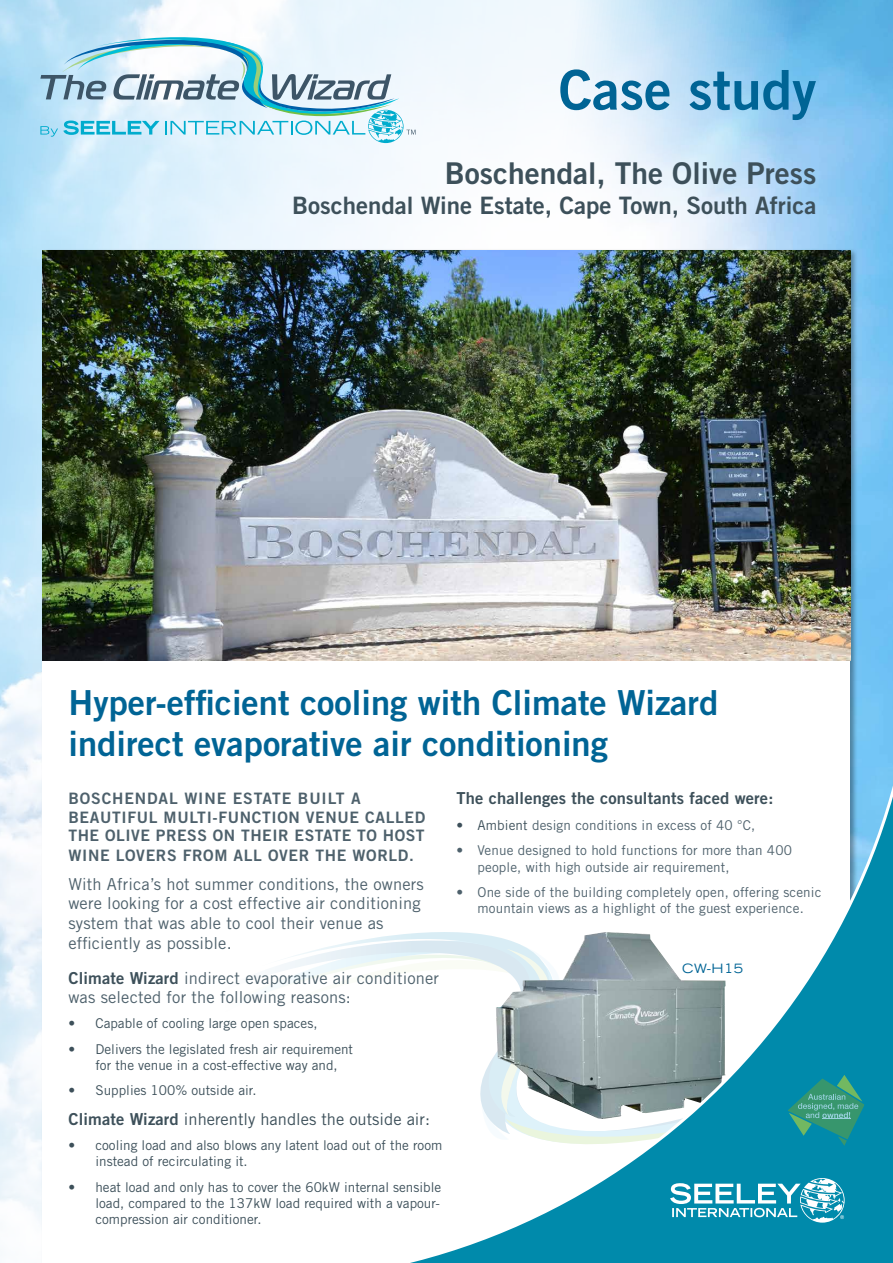
<style>
.page{position:relative;width:893px;height:1263px;background:#fff}
.page>*{position:absolute;margin:0;border:0;box-sizing:border-box;transform-origin:0 0}
.t1{font:54.9px "Trade Gothic LT Std Bd 2";color:#006495}
.t2{font:34.5px/41.4px "Trade Gothic LT Std Bd 2";color:#006495}
.t3{font:30px "Trade Gothic LT Std Bd 2";color:#3d505a}
.t4{font:24px "Trade Gothic LT Std Bd 2";color:#3d505a}
.t5{font:16.5px/19.8px "Trade Gothic LT Std";letter-spacing:.01em;color:#4e616c}
.t6{font:16.5px "Trade Gothic LT Std";color:#3d505a}
.t7{font:16.5px "Trade Gothic LT Std Bd 2";letter-spacing:.01em;color:#3d505a}
.t8{font:15.75px/19.2px "Trade Gothic LT Std Bd 2";letter-spacing:.04em;color:#4e616c}
.t9{font:13.5px/16.2px "Trade Gothic LT Std";color:#3d505a}
.t10{font:13.5px/16.2px "Trade Gothic LT Std";letter-spacing:.01em;color:#4e616c}
.t11{font:expanded 12.9px "Trade Gothic LT Std";color:#006495}
.s1{font-family:"Trade Gothic LT Std Bd 2";color:#3d505a}
.s2{font-family:"Trade Gothic LT Std Bd 2"}
.s3{color:#3d505a}
</style>
<div class="page">
<img style="left:0;top:0;width:893px;height:1220px">
<div style="left:43px;top:250px;width:807px;height:1013px;background:#fff"></div>
<img style="left:43px;top:250px;width:807px;height:410px">
<svg style="left:40px;top:37px;width:376px;height:106px"></svg>
<svg style="left:204px;top:572px;width:689px;height:691px"></svg>
<svg style="left:670px;top:1178px;width:175px;height:44px"></svg>
<svg style="left:278px;top:940px;width:586px;height:206px"></svg>
<h1 class="t1" style="left:559px;top:56px;width:259px">Case study</h1>
<h3 class="t3" style="left:445px;top:154px;width:373px">Boschendal, The Olive Press</h3>
<h3 class="t4" style="left:292px;top:190px;width:526px">Boschendal Wine Estate, Cape Town, South Africa</h3>
<h2 class="t2" style="left:68px;top:681px;width:651px">Hyper-efficient cooling with Climate Wizard indirect evaporative air conditioning</h2>
<p class="t8" style="left:68px;top:788px;width:358px">BOSCHENDAL WINE ESTATE BUILT A BEAUTIFUL MULTI-FUNCTION VENUE CALLED THE OLIVE PRESS ON THEIR ESTATE TO HOST WINE LOVERS FROM ALL OVER THE WORLD.</p>
<p class="t5" style="left:68px;top:874px;width:357px">With Africa’s hot summer conditions, the owners were looking for a cost effective air conditioning system that was able to cool their venue as efficiently as possible.</p>
<p class="t5" style="left:68px;top:968px;width:372px"><span class="s1">Climate Wizard</span> indirect evaporative air conditioner was selected for the following reasons:</p>
<p class="t9" style="left:68px;top:1015px;width:250px">• Capable of cooling large open spaces,</p>
<p class="t9" style="left:95px;top:1040px;width:259px;text-indent:-27px">• Delivers the legislated fresh air requirement for the venue in a cost-effective way and,</p>
<p class="t9" style="left:68px;top:1082px;width:190px">• Supplies 100% outside air.</p>
<p class="t6" style="left:68px;top:1109px;width:363px"><span class="s2">Climate Wizard</span> inherently handles the outside air:</p>
<p class="t9" style="left:95px;top:1137px;width:348px;text-indent:-27px">• cooling load and also blows any latent load out of the room instead of recirculating it.</p>
<p class="t9" style="left:95px;top:1179px;width:347px;text-align:justify;text-indent:-27px">• heat load and only has to cover the 60kW internal sensible load, compared to the 137kW load required with a vapour&shy;compression air conditioner.</p>
<p class="t7" style="left:456px;top:788px;width:318px">The challenges the consultants faced were:</p>
<p class="t10" style="left:456px;top:817px;width:300px"><span class="s3">• Ambient</span> design conditions in excess of 40 °C,</p>
<p class="t10" style="left:477px;top:842px;width:316px;text-indent:-21px">• Venue designed to hold functions for more than 400 people, with high outside air requirement,</p>
<p class="t10" style="left:456px;top:884px;width:366px;text-align:center">• One side of the building completely open, offering scenic mountain views as a highlight of the guest experience.</p>
<p class="t11" style="left:682px;top:960px;width:63px">CW-H15</p>
</div>
